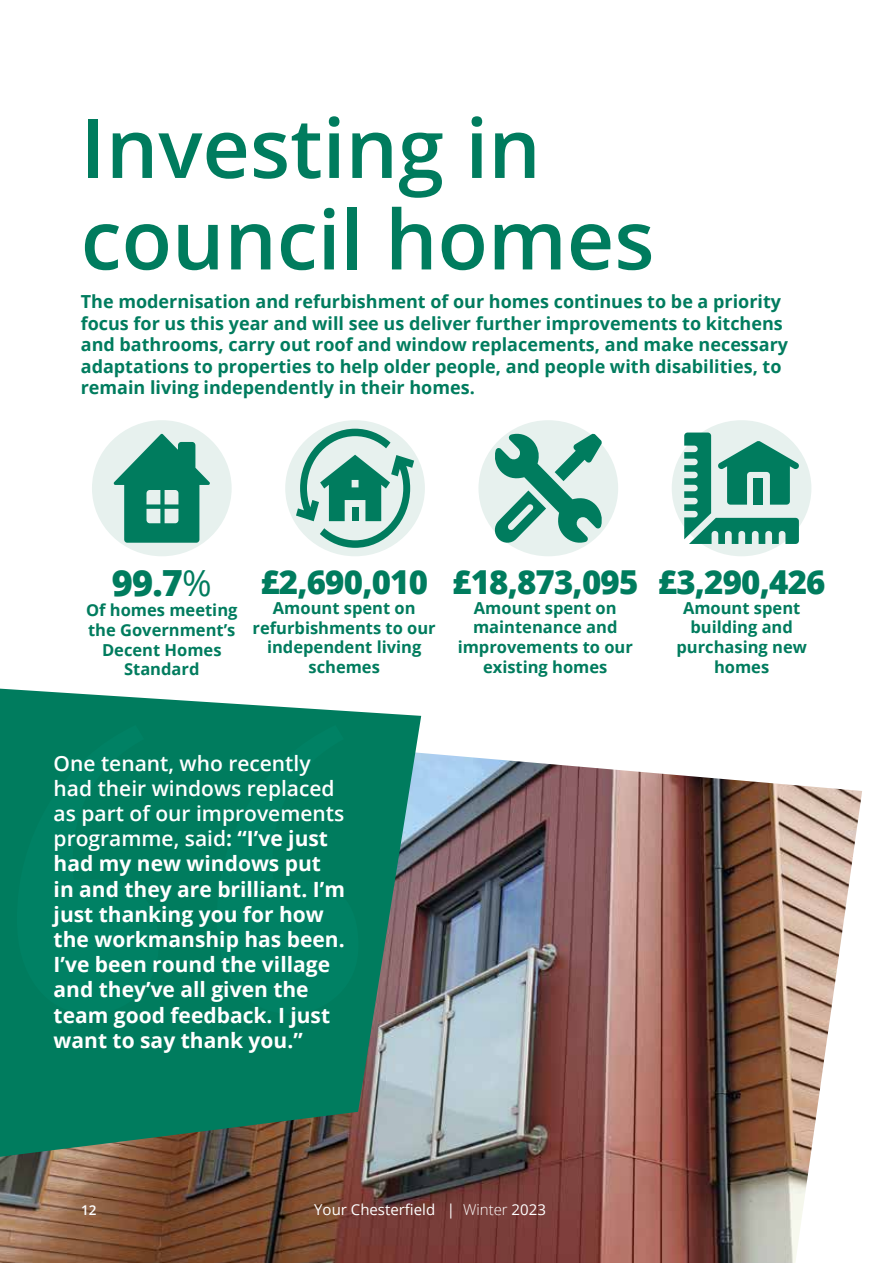
<style>
.page{position:relative;width:893px;height:1263px;background:#fff}
.page>*{position:absolute;margin:0;border:0;box-sizing:border-box;transform-origin:0 0}
.t1{font:600 82.5px/91.5px "Open Sans";color:#007c5e}
.t2{font:800 36px "Open Sans";color:#007c5e}
.t3{font:800 33px "Open Sans";letter-spacing:-.025em;color:#007c5e}
.t4{font:700 21px/25.2px "Open Sans";color:#fff}
.t5{font:700 18px/21.6px "Open Sans";color:#007c5e}
.t6{font:700 16.5px "Open Sans";color:#007c5e}
.t7{font:15px "Open Sans";color:#fff}
.t8{font:600 13.5px "Open Sans";color:#fff}
.s1{font-weight:400}
.s2{font-weight:600}
.s3{font-weight:300}
</style>
<div class="page">
<img style="left:0;top:753px;width:862px;height:510px">
<div style="left:92px;top:420px;width:140px;height:136px;background:#e7f1ee;border-radius:50%"></div>
<svg style="left:113px;top:434px;width:97px;height:109px"></svg>
<div style="left:285px;top:420px;width:140px;height:136px;background:#e7f1ee;border-radius:50%"></div>
<svg style="left:296px;top:429px;width:118px;height:119px"></svg>
<div style="left:352px;top:507px;width:7px;height:14px;background:#007c5e"></div>
<div style="left:478px;top:420px;width:140px;height:136px;background:#e7f1ee;border-radius:50%"></div>
<svg style="left:494px;top:433px;width:108px;height:111px"></svg>
<div style="left:672px;top:420px;width:139px;height:136px;background:#e7f1ee;border-radius:50%"></div>
<svg style="left:684px;top:432px;width:115px;height:112px"></svg>
<svg style="left:0;top:689px;width:421px;height:468px;background:#28816a"></svg>
<div style="left:17px;top:725px;width:142px;height:289px;background:#008164"></div>
<div style="left:217px;top:725px;width:141px;height:289px;background:#008164"></div>
<p class="t1" style="left:81px;top:101px;width:575px">Investing in council homes</p>
<p class="t5" style="left:81px;top:290px;width:709px">The modernisation and refurbishment of our homes continues to be a priority focus for us this year and will see us deliver further improvements to kitchens and bathrooms, carry out roof and window replacements, and make necessary adaptations to properties to help older people, and people with disabilities, to remain living independently in their homes.</p>
<p class="t2" style="left:112px;top:556px;width:101px">99.7<span class="s1">%</span></p>
<p class="t3" style="left:260px;top:557px;width:567px">£2,690,010 £18,873,095 £3,290,426</p>
<p class="t6" style="left:86px;top:598px;width:153px">Of homes meeting</p>
<p class="t6" style="left:273px;top:596px;width:144px">Amount spent on</p>
<p class="t6" style="left:474px;top:596px;width:144px">Amount spent on</p>
<p class="t6" style="left:683px;top:596px;width:119px">Amount spent</p>
<p class="t6" style="left:88px;top:616px;width:349px">the Government’s refurbishments to our</p>
<p class="t6" style="left:473px;top:616px;width:146px">maintenance and</p>
<p class="t6" style="left:690px;top:616px;width:104px">building and</p>
<p class="t6" style="left:102px;top:638px;width:121px">Decent Homes</p>
<p class="t6" style="left:267px;top:636px;width:156px">independent living</p>
<p class="t6" style="left:458px;top:635px;width:177px">improvements to our</p>
<p class="t6" style="left:676px;top:635px;width:132px">purchasing new</p>
<p class="t6" style="left:124px;top:658px;width:77px">Standard</p>
<p class="t6" style="left:308px;top:655px;width:73px">schemes</p>
<p class="t6" style="left:483px;top:655px;width:126px">existing homes</p>
<p class="t6" style="left:714px;top:655px;width:57px">homes</p>
<p class="t4" style="left:54px;top:750px;width:293px"><span class="s2">One tenant, who recently had their windows replaced as part of our improvements programme, said</span>: “I’ve just had my new windows put in and they are brilliant. I’m just thanking you for how the workmanship has been.<br>I’ve been round the village and they’ve all given the team good feedback. I just want to say thank you.”</p>
<p class="t8" style="left:81px;top:1201px;width:17px">12</p>
<p class="t7" style="left:314px;top:1199px;width:233px">Your Chesterfield | <span class="s3">Winter</span> 2023</p>
</div>
